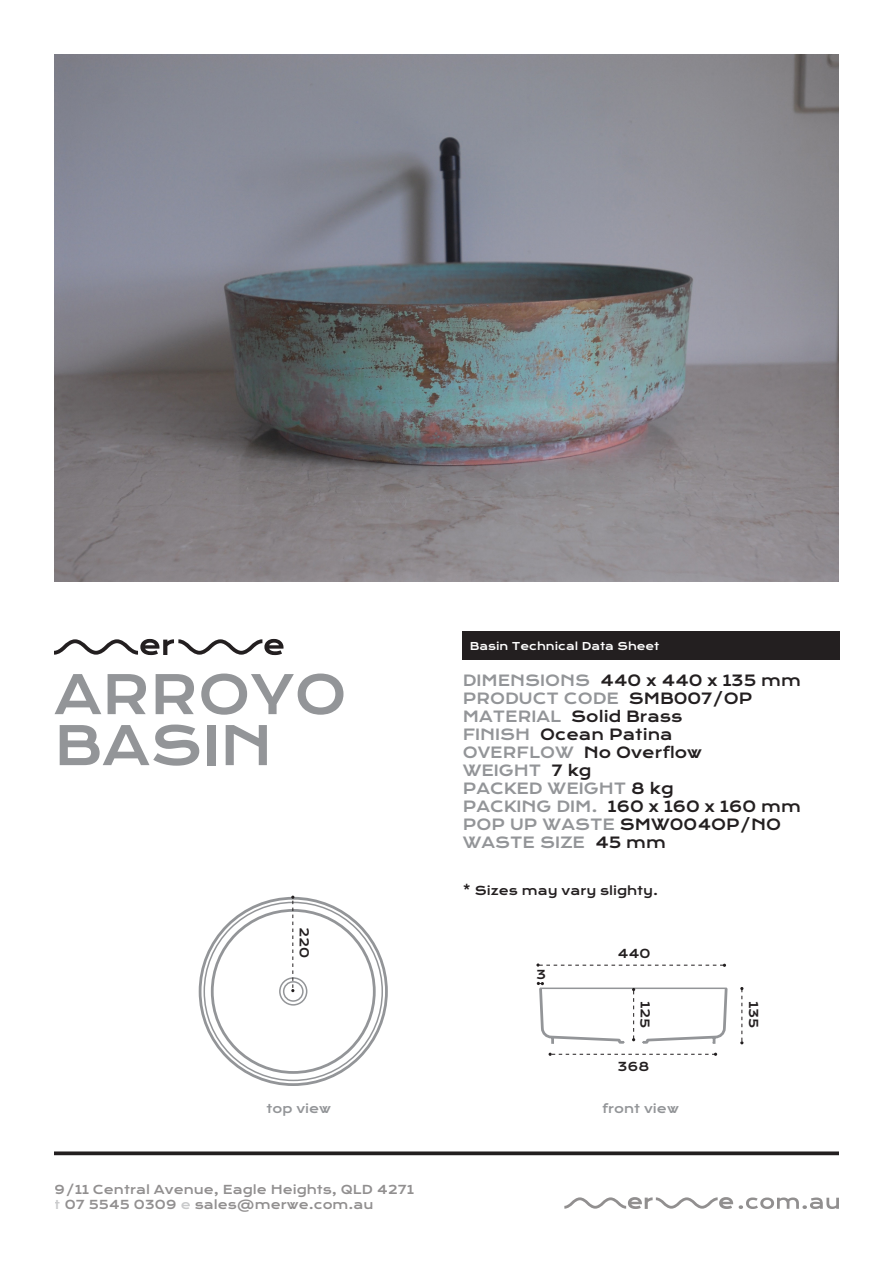
<style>
.page{position:relative;width:893px;height:1263px;background:#fff}
.page>*{position:absolute;margin:0;border:0;box-sizing:border-box;transform-origin:0 0}
.t1{font:52.5px/51px "Krona One";color:#939598}
.t2{font:15px/18px "Krona One";color:#939598}
.t3{font:12px/14.4px "Krona One";color:#231f20}
.t4{font:12px "Krona One";color:#939598}
.t5{font:10.5px "Krona One";color:#fff}
.s1{color:#231f20}
.s2{color:#939598}
</style>
<div class="page">
<img style="left:54px;top:54px;width:785px;height:527px">
<div style="left:463px;top:632px;width:377px;height:28px;background:#231f20"></div>
<svg style="left:54px;top:639px;width:230px;height:16px"></svg>
<svg style="left:54px;top:1151px;width:785px;height:4px;background:#3d393a"></svg>
<svg style="left:739px;top:1197px;width:100px;height:12px"></svg>
<svg style="left:564px;top:1197px;width:169px;height:12px"></svg>
<svg style="left:198px;top:896px;width:190px;height:190px"></svg>
<svg style="left:549px;top:1053px;width:168px;height:3px"></svg>
<svg style="left:536px;top:963px;width:190px;height:4px"></svg>
<svg style="left:740px;top:987px;width:3px;height:57px"></svg>
<svg style="left:537px;top:982px;width:191px;height:62px"></svg>
<h1 class="t1" style="left:54px;top:669px;width:294px">ARROYO<br>BASIN</h1>
<p class="t3" style="left:311px;top:927px;width:33px;rotate:90deg">220</p>
<p class="t5" style="left:470px;top:639px;width:191px">Basin Technical Data Sheet</p>
<p class="t2" style="left:463px;top:671px;width:340px">DIMENSIONS <span class="s1">440 x 440 x 135 mm<br></span>PRODUCT CODE <span class="s1">SMB007/OP<br></span>MATERIAL <span class="s1">Solid Brass<br></span>FINISH <span class="s1">Ocean Patina<br></span>OVERFLOW <span class="s1">No Overflow<br></span>WEIGHT <span class="s1">7 kg<br></span>PACKED WEIGHT <span class="s1">8 kg<br></span>PACKING DIM. <span class="s1">160 x 160 x 160 mm<br></span>POP UP WASTE <span class="s1">SMW004OP/NO<br></span>WASTE SIZE <span class="s1">45 mm</span></p>
<p class="t3" style="left:463px;top:884px;width:197px">* Sizes may vary slighty.</p>
<p class="t3" style="left:536px;top:967px;width:12px">3</p>
<p class="t3" style="left:618px;top:947px;width:34px">440</p>
<p class="t3" style="left:652px;top:1001px;width:29px;rotate:90deg">125</p>
<p class="t3" style="left:761px;top:1001px;width:29px;rotate:90deg">135</p>
<p class="t3" style="left:617px;top:1059px;width:33px">368</p>
<p class="t4" style="left:267px;top:1101px;width:66px">top view</p>
<p class="t4" style="left:602px;top:1101px;width:78px">front view</p>
<p class="t3" style="left:55px;top:1183px;width:360px">9/11 Central Avenue, Eagle Heights, QLD 4271 <span class="s2">t</span> 07 5545 0309 <span class="s2">e</span> sales@merwe.com.au</p>
</div>
